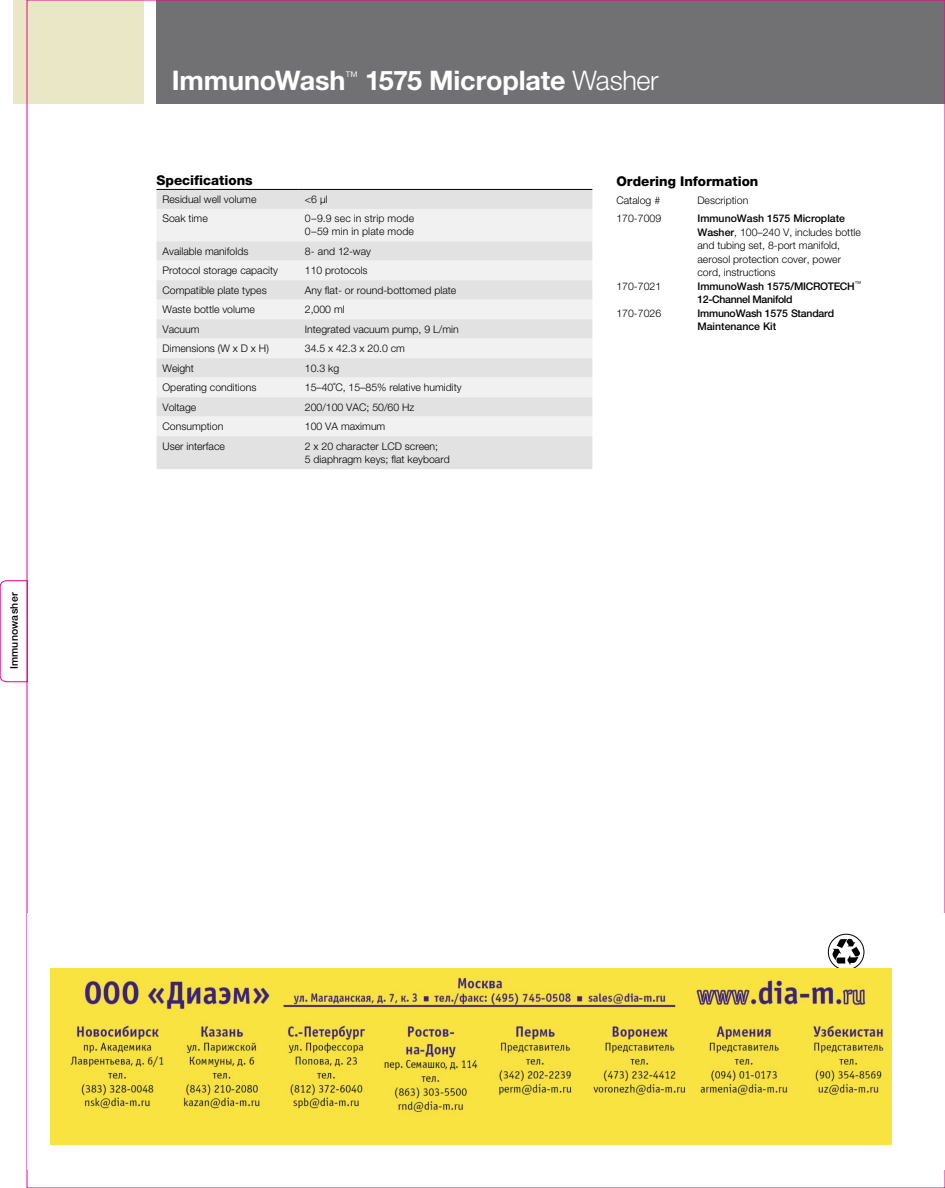
<style>
.page{position:relative;width:945px;height:1188px;background:#fff}
.page>*{position:absolute;margin:0;border:0;box-sizing:border-box;transform-origin:0 0}
.t1{font:700 27px "Helvetica Neue LT Std";letter-spacing:-.005em;color:#fff}
.t2{font:800 13.5px "Helvetica Neue LT Std";color:#000}
.t3{font:300 10.5px/13.5px "Helvetica Neue LT Std";color:#000}
.t4{font:500 10.5px/13.5px "Helvetica Neue LT Std";letter-spacing:-.03em;color:#000}
.t5{font:300 10.5px/12.8px "Helvetica Neue LT Std";letter-spacing:.02em;color:#000}
.t6{font:500 10.5px/13.5px "Helvetica Neue LT Std";letter-spacing:-.01em;color:#000}
.t7{font:500 10.5px "Helvetica Neue LT Std";letter-spacing:.02em;color:#000}
.s1{font-weight:300}
.s2{font-weight:500}
</style>
<div class="page">
<div style="left:157px;top:0;width:788px;height:103px;background:#717073"></div>
<div style="left:14px;top:0;width:130px;height:103px;background:#e9e7c5"></div>
<div style="left:157px;top:190px;width:435px;height:279px;background:#e3e2e3"></div>
<svg style="left:157px;top:209px;width:435px;height:227px;fill:#f1f1f1"></svg>
<hr style="left:157px;top:189px;width:142px;height:1px;background:#000">
<hr style="left:299px;top:189px;width:293px;height:1px;background:#000">
<svg style="left:832px;top:939px;width:29px;height:26px"></svg>
<div style="left:828px;top:934px;width:36px;height:36px;border:1px solid #000;border-radius:50%"></div>
<svg style="left:0;top:580px;width:28px;height:102px"></svg>
<img style="left:50px;top:969px;width:842px;height:176px">
<p class="t7" style="left:8px;top:669px;width:78px;rotate:-90deg">Immunowasher</p>
<h1 class="t1" style="left:172px;top:64px;width:489px">ImmunoWash<sup>™</sup> 1575 Microplate <span class="s1">Washer</span></h1>
<p class="t2" style="left:157px;top:172px;width:98px">Specifications</p>
<p class="t3" style="left:163px;top:192px;width:95px">Residual well volume</p>
<p class="t3" style="left:305px;top:192px;width:24px">&lt;6 µl</p>
<p class="t3" style="left:163px;top:212px;width:47px">Soak time</p>
<p class="t5" style="left:305px;top:212px;width:111px">0–9.9 sec in strip mode<br>0–59 min in plate mode</p>
<p class="t3" style="left:163px;top:244px;width:87px">Available manifolds</p>
<p class="t3" style="left:305px;top:244px;width:68px">8- and 12-way</p>
<p class="t3" style="left:163px;top:263px;width:117px">Protocol storage capacity</p>
<p class="t3" style="left:305px;top:263px;width:64px">110 protocols</p>
<p class="t3" style="left:163px;top:283px;width:106px">Compatible plate types</p>
<p class="t3" style="left:305px;top:283px;width:153px">Any flat- or round-bottomed plate</p>
<p class="t3" style="left:163px;top:302px;width:94px">Waste bottle volume</p>
<p class="t3" style="left:305px;top:302px;width:41px">2,000 ml</p>
<p class="t3" style="left:163px;top:322px;width:39px">Vacuum</p>
<p class="t3" style="left:305px;top:322px;width:155px">Integrated vacuum pump, 9 L/min</p>
<p class="t3" style="left:163px;top:341px;width:108px">Dimensions (W x D x H)</p>
<p class="t3" style="left:305px;top:341px;width:102px">34.5 x 42.3 x 20.0 cm</p>
<p class="t3" style="left:163px;top:361px;width:33px">Weight</p>
<p class="t3" style="left:305px;top:361px;width:36px">10.3 kg</p>
<p class="t3" style="left:163px;top:380px;width:95px">Operating conditions</p>
<p class="t3" style="left:305px;top:380px;width:158px">15–40˚C, 15–85% relative humidity</p>
<p class="t3" style="left:163px;top:400px;width:35px">Voltage</p>
<p class="t3" style="left:305px;top:400px;width:111px">200/100 VAC; 50/60 Hz</p>
<p class="t3" style="left:163px;top:419px;width:62px">Consumption</p>
<p class="t3" style="left:305px;top:419px;width:82px">100 VA maximum</p>
<p class="t3" style="left:163px;top:439px;width:64px">User interface</p>
<p class="t3" style="left:305px;top:439px;width:146px">2 x 20 character LCD screen;<br>5 diaphragm keys; flat keyboard</p>
<p class="t2" style="left:616px;top:173px;width:144px">Ordering Information</p>
<p class="t3" style="left:616px;top:194px;width:45px">Catalog #</p>
<p class="t3" style="left:697px;top:194px;width:52px">Description</p>
<p class="t3" style="left:616px;top:212px;width:46px">170-7009</p>
<p class="t3" style="left:697px;top:212px;width:165px"><span class="s2">ImmunoWash 1575 Microplate<br>Washer</span>, 100–240 V, includes bottle and tubing set, 8-port manifold, aerosol protection cover, power cord, instructions</p>
<p class="t3" style="left:616px;top:279px;width:46px">170-7021</p>
<p class="t4" style="left:697px;top:279px;width:165px">ImmunoWash 1575/MICROTECH<sup>™<br></sup>12-Channel Manifold</p>
<p class="t3" style="left:616px;top:306px;width:46px">170-7026</p>
<p class="t6" style="left:697px;top:306px;width:138px">ImmunoWash 1575 Standard<br>Maintenance Kit</p>
</div>
